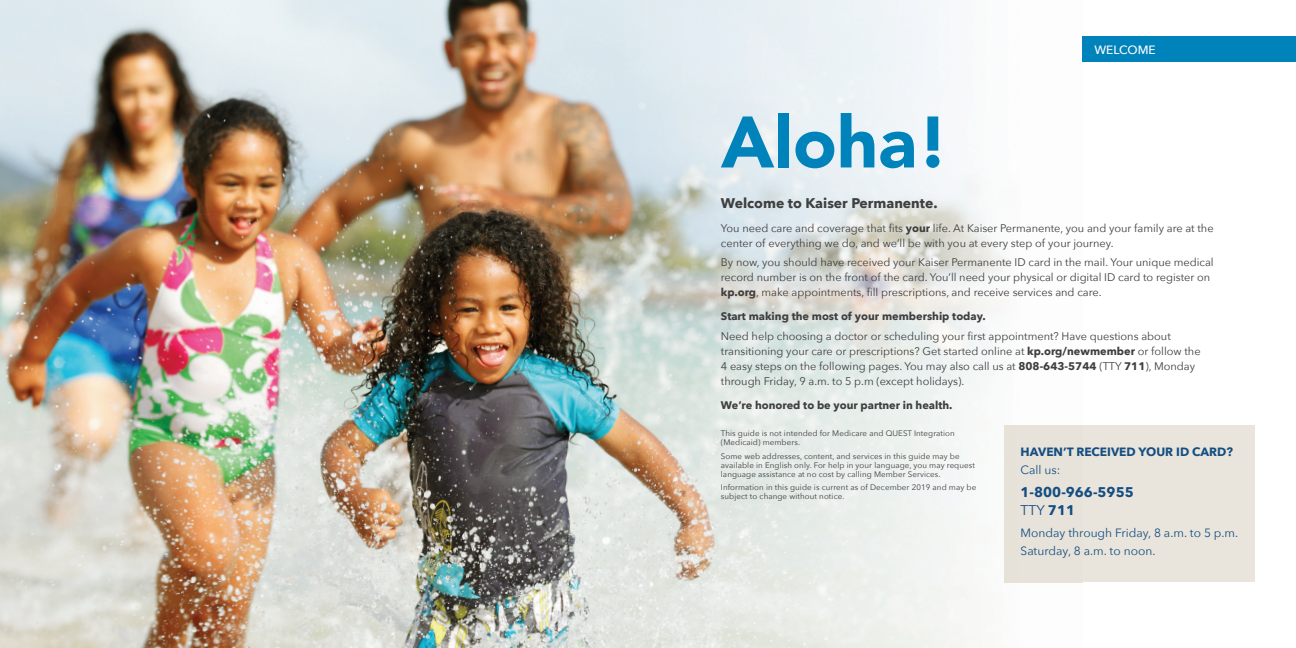
<style>
.page{position:relative;width:1296px;height:648px;background:#fff}
.page>*{position:absolute;margin:0;border:0;box-sizing:border-box;transform-origin:0 0}
.t1{font:900 72px "Avenir LT Std";color:#0082bb}
.t2{font:700 14px "Avenir Next";color:#3e3e3f}
.t3{font:700 14px "Avenir Next";color:#144e82}
.t4{font:14px "Avenir Next";color:#144e82}
.t5{font:12px "Avenir Next";color:#144e82}
.t6{font:700 12px "Avenir Next";color:#144e82}
.t7{font:500 12px "Avenir Next";color:#fff}
.t8{font:11px/15px "Avenir Next";color:#3e3e3f}
.t9{font:700 11px "Avenir Next";color:#3e3e3f}
.t10{font:8px/9px "Avenir Next";letter-spacing:.01em;color:#3e3e3f}
.s1{font-weight:700}
</style>
<div class="page">
<img style="left:564px;top:0;width:231px;height:203px">
<img style="left:70px;top:0;width:231px;height:204px">
<img style="left:301px;top:0;width:263px;height:221px">
<img style="left:0;top:0;width:70px;height:510px">
<img style="left:532px;top:203px;width:263px;height:241px">
<img style="left:778px;top:221px;width:242px;height:242px">
<img style="left:39px;top:204px;width:263px;height:240px">
<img style="left:285px;top:221px;width:262px;height:242px">
<img style="left:518px;top:444px;width:295px;height:204px">
<img style="left:25px;top:444px;width:295px;height:204px">
<img style="left:307px;top:463px;width:223px;height:185px">
<img style="left:0;top:510px;width:35px;height:138px">
<div style="left:1083px;top:425px;width:172px;height:157px;background:#eae5dc"></div>
<div style="left:1004px;top:425px;width:79px;height:157px;background:#e8e3da"></div>
<div style="left:1083px;top:36px;width:213px;height:25px;background:#0082bb"></div>
<p class="t1" style="left:721px;top:99px;width:229px">Aloha!</p>
<p class="t7" style="left:1094px;top:39px;width:63px">WELCOME</p>
<p class="t2" style="left:721px;top:191px;width:218px">Welcome to Kaiser Permanente.</p>
<p class="t8" style="left:721px;top:220px;width:494px">You need care and coverage that fits <span class="s1">your</span> life. At Kaiser Permanente, you and your family are at the center of everything we do, and we’ll be with you at every step of your journey.</p>
<p class="t8" style="left:721px;top:254px;width:494px">By now, you should have received your Kaiser Permanente ID card in the mail. Your unique medical record number is on the front of the card. You’ll need your physical or digital ID card to register on <span class="s1">kp.org</span>, make appointments, fill prescriptions, and receive services and care.</p>
<p class="t9" style="left:721px;top:307px;width:267px">Start making the most of your membership today.</p>
<p class="t8" style="left:721px;top:328px;width:481px">Need help choosing a doctor or scheduling your first appointment? Have questions about transitioning your care or prescriptions? Get started online at <span class="s1">kp.org/newmember</span> or follow the 4 easy steps on the following pages. You may also call us at <span class="s1">808-643-5744</span> (TTY <span class="s1">711</span>), Monday through Friday, 9 a.m. to 5 p.m (except holidays).</p>
<p class="t9" style="left:721px;top:395px;width:233px">We’re honored to be your partner in health.</p>
<p class="t10" style="left:721px;top:429px;width:235px">This guide is not intended for Medicare and QUEST Integration (Medicaid) members.</p>
<p class="t10" style="left:721px;top:451px;width:256px">Some web addresses, content, and services in this guide may be available in English only. For help in your language, you may request language assistance at no cost by calling Member Services.</p>
<p class="t10" style="left:721px;top:483px;width:257px">Information in this guide is current as of December 2019 and may be subject to change without notice.</p>
<p class="t6" style="left:1021px;top:442px;width:214px">HAVEN’T RECEIVED YOUR ID CARD?</p>
<p class="t5" style="left:1021px;top:460px;width:41px">Call us:</p>
<p class="t3" style="left:1021px;top:480px;width:115px">1-800-966-5955</p>
<p class="t4" style="left:1021px;top:498px;width:56px">TTY <span class="s1">711</span></p>
<p class="t5" style="left:1021px;top:523px;width:219px">Monday through Friday, 8 a.m. to 5 p.m.</p>
<p class="t5" style="left:1021px;top:541px;width:136px">Saturday, 8 a.m. to noon.</p>
</div>
